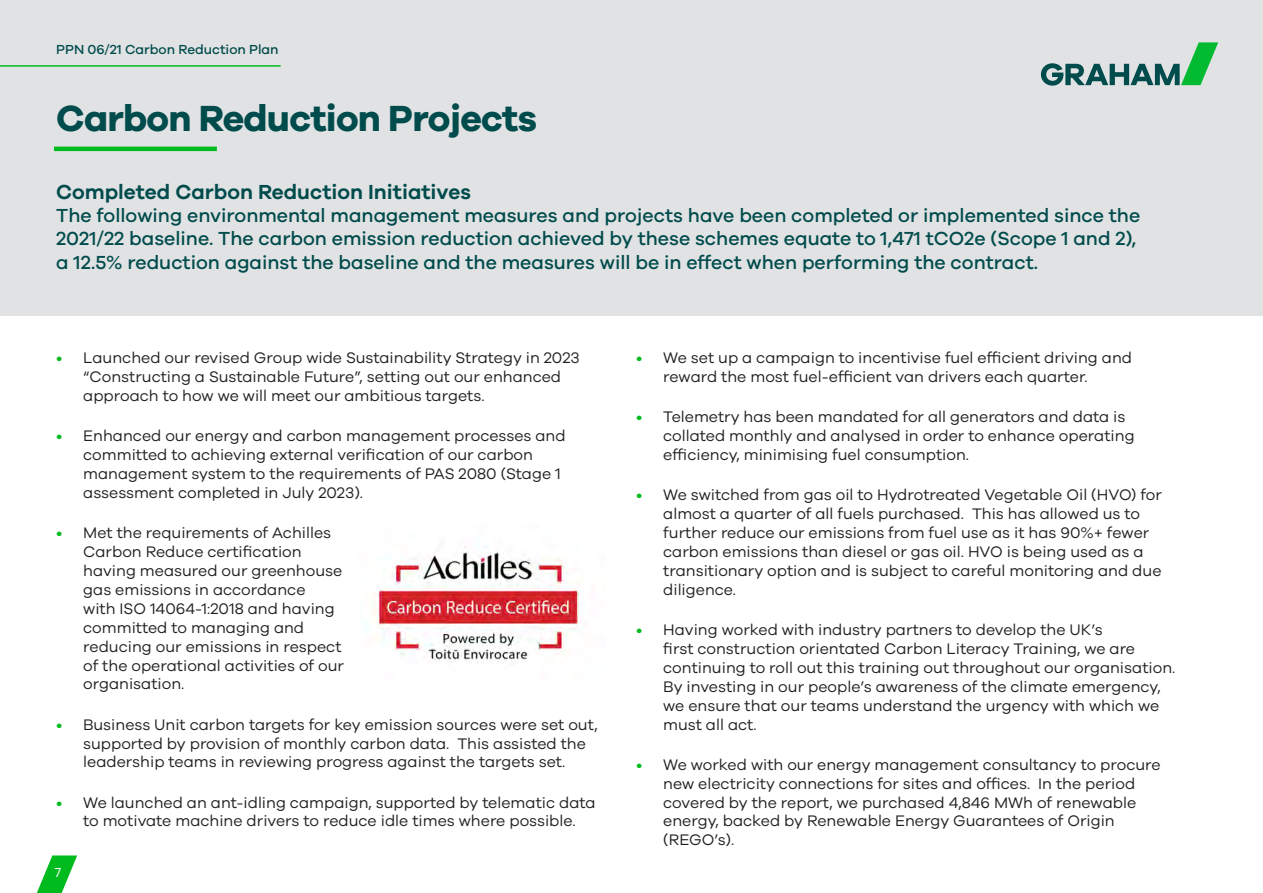
<style>
.page{position:relative;width:1263px;height:893px;background:#fff}
.page>*{position:absolute;margin:0;border:0;box-sizing:border-box;transform-origin:0 0}
.t1{font:700 37.5px "Galano Grotesque";letter-spacing:-.02em;color:#004b4b}
.t2{font:600 21px "Galano Grotesque";color:#004b4b}
.t3{font:500 19.5px/23.4px "Galano Grotesque";color:#004b4b}
.t4{font:15.75px/18.9px "Galano Grotesque";color:#231f20}
.t5{font:500 13.5px "Galano Grotesque";color:#004b4b}
.t6{font:13.5px "Galano Grotesque";color:#fff}
.s1{color:#00bb1e}
</style>
<div class="page">
<div style="left:0;top:0;width:1263px;height:316px;background:#e1e2e4"></div>
<hr style="left:0;top:65px;width:281px;height:2px;background:#00bb1e">
<svg style="left:37px;top:855px;width:40px;height:38px"></svg>
<svg style="left:1041px;top:42px;width:177px;height:44px"></svg>
<img style="left:372px;top:546px;width:210px;height:117px">
<hr style="left:54px;top:147px;width:163px;height:4px;background:#00bb1e">
<p class="t5" style="left:56px;top:41px;width:224px">PPN 06/21 Carbon Reduction Plan</p>
<p class="t1" style="left:56px;top:95px;width:482px">Carbon Reduction Projects</p>
<p class="t2" style="left:56px;top:179px;width:416px">Completed Carbon Reduction Initiatives</p>
<p class="t3" style="left:56px;top:203px;width:1085px">The following environmental management measures and projects have been completed or implemented since the<br>2021/22 baseline. The carbon emission reduction achieved by these schemes equate to 1,471 tCO2e (Scope 1 and 2), a 12.5% reduction against the baseline and the measures will be in effect when performing the contract.</p>
<p class="t4" style="left:83px;top:348px;width:498px;text-indent:-27px"><span class="s1">•</span> Launched our revised Group wide Sustainability Strategy in 2023 “Constructing a Sustainable Future”, setting out our enhanced approach to how we will meet our ambitious targets.</p>
<p class="t4" style="left:83px;top:426px;width:484px;text-indent:-27px"><span class="s1">•</span> Enhanced our energy and carbon management processes and committed to achieving external verification of our carbon management system to the requirements of PAS 2080 (Stage 1 assessment completed in July 2023).</p>
<p class="t4" style="left:83px;top:523px;width:262px;text-indent:-27px"><span class="s1">•</span> Met the requirements of Achilles<br>Carbon Reduce certification having measured our greenhouse gas emissions in accordance<br>with ISO 14064-1:2018 and having committed to managing and reducing our emissions in respect of the operational activities of our organisation.</p>
<p class="t4" style="left:83px;top:714px;width:516px;text-indent:-27px"><span class="s1">•</span> Business Unit carbon targets for key emission sources were set out, supported by provision of monthly carbon data. This assisted the leadership teams in reviewing progress against the targets set.</p>
<p class="t4" style="left:56px;top:792px;width:541px;text-align:center"><span class="s1">•</span> We launched an ant-idling campaign, supported by telematic data to motivate machine drivers to reduce idle times where possible.</p>
<p class="t6" style="left:55px;top:864px;width:8px">7</p>
<p class="t4" style="left:663px;top:348px;width:470px;text-indent:-27px"><span class="s1">•</span> We set up a campaign to incentivise fuel efficient driving and reward the most fuel-efficient van drivers each quarter.</p>
<p class="t4" style="left:663px;top:407px;width:473px;text-indent:-27px"><span class="s1">•</span> Telemetry has been mandated for all generators and data is collated monthly and analysed in order to enhance operating efficiency, minimising fuel consumption.</p>
<p class="t4" style="left:663px;top:485px;width:500px;text-indent:-27px"><span class="s1">•</span> We switched from gas oil to Hydrotreated Vegetable Oil (HVO) for almost a quarter of all fuels purchased. This has allowed us to further reduce our emissions from fuel use as it has 90%+ fewer carbon emissions than diesel or gas oil. HVO is being used as a transitionary option and is subject to careful monitoring and due diligence.</p>
<p class="t4" style="left:663px;top:620px;width:514px;text-indent:-27px"><span class="s1">•</span> Having worked with industry partners to develop the UK’s<br>first construction orientated Carbon Literacy Training, we are continuing to roll out this training out throughout our organisation.<br>By investing in our people’s awareness of the climate emergency, we ensure that our teams understand the urgency with which we must all act.</p>
<p class="t4" style="left:663px;top:754px;width:499px;text-indent:-27px"><span class="s1">•</span> We worked with our energy management consultancy to procure new electricity connections for sites and offices. In the period covered by the report, we purchased 4,846 MWh of renewable energy, backed by Renewable Energy Guarantees of Origin (REGO’s).</p>
</div>
